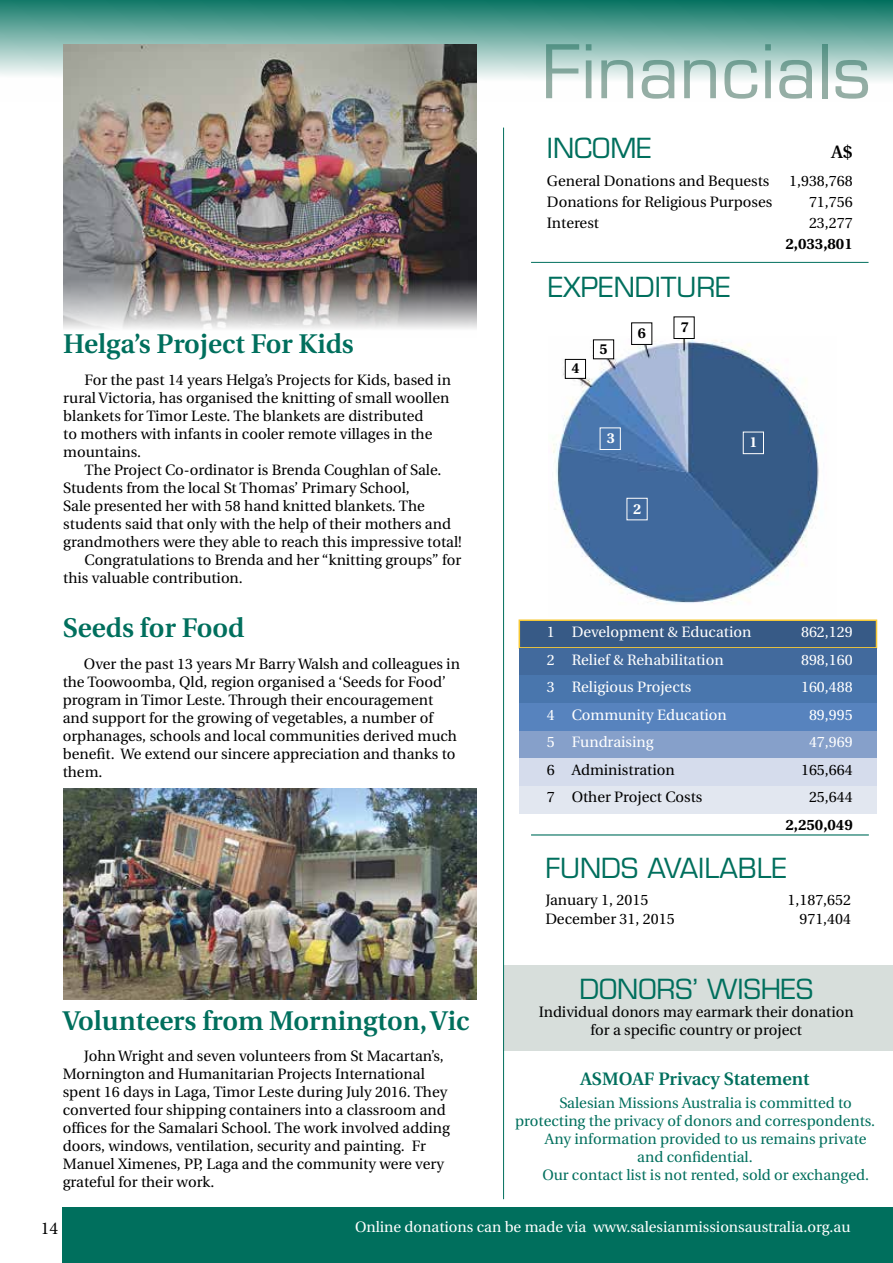
<style>
.page{position:relative;width:893px;height:1263px;background:#fff}
.page>*{position:absolute;margin:0;border:0;box-sizing:border-box;transform-origin:0 0}
.t1{font:72px "Eurostile";color:#96afa6}
.t2{font:600 27px "Utopia";color:#006f5d}
.t3{font:27px "Eurostile";color:#006f5d}
.t4{font:600 18px "Utopia";color:#006f5d}
.t5{font:18px "Minion Pro";color:#000}
.t6{font:600 18px "Utopia";color:#000}
.t7{font:15px/18px "Utopia";color:#000}
.t8{font:15px "Utopia";color:#fff}
.t9{font:15px "Utopia";color:#006f5d}
.t10{font:700 15px/27.5px "Utopia";color:#000;text-align:right}
.t11{font:700 14.4px "Utopia";color:#000}
.t12{font:700 14.4px "Utopia";color:#fff}
.s1{font-weight:400}
.s2{font-weight:400;color:#fff}
</style>
<div class="page">
<div style="left:504px;top:966px;width:389px;height:85px;background:#d7dedb"></div>
<div style="left:519px;top:619px;width:358px;height:30px;background:#375a86;border:2px solid #f7c935"></div>
<div style="left:519px;top:648px;width:357px;height:27px;background:#426a9d"></div>
<div style="left:519px;top:675px;width:357px;height:28px;background:#4976ad"></div>
<div style="left:519px;top:703px;width:357px;height:28px;background:#5783be"></div>
<div style="left:519px;top:731px;width:357px;height:27px;background:#86a0ca"></div>
<div style="left:519px;top:758px;width:357px;height:28px;background:#d5dcec"></div>
<div style="left:519px;top:786px;width:357px;height:28px;background:#e2e7f0"></div>
<div style="left:63px;top:1208px;width:830px;height:55px;background:#006f5d"></div>
<hr style="left:503px;top:128px;width:1px;height:1071px;background:#006f5d">
<img style="left:553px;top:336px;width:266px;height:268px">
<div style="left:743px;top:432px;width:21px;height:22px;border:1px solid #fff"></div>
<div style="left:600px;top:428px;width:21px;height:22px;border:1px solid #fff"></div>
<div style="left:593px;top:340px;width:21px;height:19px;background:#fff"></div>
<div style="left:593px;top:340px;width:21px;height:19px;border:1px solid #000"></div>
<div style="left:674px;top:317px;width:20px;height:21px;background:#fff"></div>
<div style="left:632px;top:323px;width:20px;height:21px;background:#fff"></div>
<div style="left:631px;top:323px;width:21px;height:22px;border:1px solid #000"></div>
<hr style="left:531px;top:834px;width:338px;height:1px;background:#006f5d">
<hr style="left:531px;top:262px;width:337px;height:1px;background:#006f5d">
<svg style="left:0;top:0;width:893px;height:102px"></svg>
<div style="left:565px;top:359px;width:20px;height:19px;background:#fff"></div>
<div style="left:565px;top:359px;width:21px;height:20px;border:1px solid #000"></div>
<img style="left:64px;top:45px;width:413px;height:284px">
<img style="left:63px;top:788px;width:413px;height:212px">
<h1 class="t1" style="left:541px;top:29px;width:331px">Financials</h1>
<h2 class="t3" style="left:547px;top:132px;width:106px">INCOME</h2>
<p class="t6" style="left:831px;top:141px;width:23px">A$</p>
<p class="t7" style="left:547px;top:172px;width:224px">General Donations and Bequests</p>
<p class="t7" style="left:789px;top:172px;width:65px">1,938,768</p>
<p class="t7" style="left:547px;top:193px;width:227px">Donations for Religious Purposes</p>
<p class="t7" style="left:809px;top:193px;width:45px">71,756</p>
<p class="t7" style="left:547px;top:214px;width:54px">Interest</p>
<p class="t7" style="left:809px;top:214px;width:45px">23,277</p>
<p class="t10" style="left:785px;top:231px;width:69px">2,033,801</p>
<h2 class="t2" style="left:63px;top:329px;width:292px">Helga’s Project For Kids</h2>
<p class="t7" style="left:63px;top:371px;width:389px;text-indent:21px">For the past 14 years Helga’s Projects for Kids, based in rural Victoria, has organised the knitting of small woollen blankets for Timor Leste. The blankets are distributed<br>to mothers with infants in cooler remote villages in the mountains.</p>
<p class="t7" style="left:85px;top:461px;width:358px">The Project Co-ordinator is Brenda Coughlan of Sale.</p>
<p class="t7" style="left:63px;top:479px;width:348px">Students from the local St Thomas’ Primary School,</p>
<p class="t7" style="left:63px;top:497px;width:363px">Sale presented her with 58 hand knitted blankets. The</p>
<p class="t7" style="left:63px;top:515px;width:389px">students said that only with the help of their mothers and</p>
<p class="t7" style="left:63px;top:533px;width:400px">grandmothers were they able to reach this impressive total!</p>
<p class="t7" style="left:85px;top:551px;width:378px">Congratulations to Brenda and her “knitting groups” for</p>
<p class="t7" style="left:63px;top:569px;width:181px">this valuable contribution.</p>
<h2 class="t2" style="left:63px;top:613px;width:183px">Seeds for Food</h2>
<p class="t7" style="left:63px;top:655px;width:399px;text-indent:21px">Over the past 13 years Mr Barry Walsh and colleagues in the Toowoomba, Qld, region organised a ‘Seeds for Food’ program in Timor Leste. Through their encouragement and support for the growing of vegetables, a number of orphanages, schools and local communities derived much benefit. We extend our sincere appreciation and thanks to them.</p>
<h2 class="t2" style="left:63px;top:1005px;width:408px">Volunteers from Mornington, Vic</h2>
<p class="t7" style="left:63px;top:1047px;width:389px;text-indent:21px">John Wright and seven volunteers from St Macartan’s, Mornington and Humanitarian Projects International spent 16 days in Laga, Timor Leste during July 2016. They converted four shipping containers into a classroom and offices for the Samalari School. The work involved adding doors, windows, ventilation, security and painting. Fr Manuel Ximenes, PP, Laga and the community were very grateful for their work.</p>
<h2 class="t3" style="left:548px;top:271px;width:184px">EXPENDITURE</h2>
<p class="t11" style="left:572px;top:360px;width:10px">4</p>
<p class="t11" style="left:599px;top:341px;width:10px">5</p>
<p class="t11" style="left:638px;top:325px;width:10px">6</p>
<p class="t12" style="left:607px;top:430px;width:10px">3</p>
<p class="t12" style="left:633px;top:501px;width:10px">2</p>
<p class="t11" style="left:681px;top:319px;width:10px">7</p>
<p class="t12" style="left:749px;top:434px;width:10px">1</p>
<p class="t8" style="left:547px;top:624px;width:206px">1 Development &amp; Education</p>
<p class="t8" style="left:801px;top:624px;width:53px">862,129</p>
<p class="t8" style="left:547px;top:651px;width:178px">2 Relief &amp; Rehabilitation</p>
<p class="t8" style="left:801px;top:651px;width:53px">898,160</p>
<p class="t8" style="left:547px;top:679px;width:146px">3 Religious Projects</p>
<p class="t8" style="left:801px;top:679px;width:53px">160,488</p>
<p class="t8" style="left:547px;top:706px;width:181px">4 Community Education</p>
<p class="t8" style="left:809px;top:706px;width:45px">89,995</p>
<p class="t8" style="left:547px;top:734px;width:108px">5 Fundraising</p>
<p class="t8" style="left:809px;top:734px;width:45px">47,969</p>
<p class="t7" style="left:547px;top:761px;width:129px">6 Administration</p>
<p class="t7" style="left:801px;top:761px;width:53px">165,664</p>
<p class="t7" style="left:547px;top:788px;width:157px">7 Other Project Costs</p>
<p class="t10" style="left:754px;top:783px;width:100px"><span class="s1">25,644<br></span><span class="s2">2,25</span> 2,250,049</p>
<h2 class="t3" style="left:545px;top:851px;width:243px">FUNDS AVAILABLE</h2>
<p class="t7" style="left:545px;top:891px;width:104px">January 1, 2015</p>
<p class="t7" style="left:787px;top:891px;width:65px">1,187,652</p>
<p class="t7" style="left:545px;top:910px;width:131px">December 31, 2015</p>
<p class="t7" style="left:799px;top:910px;width:53px">971,404</p>
<h2 class="t3" style="left:579px;top:973px;width:235px">DONORS’ WISHES</h2>
<p class="t7" style="left:539px;top:1003px;width:316px;text-align:center">Individual donors may earmark their donation for a specific country or project</p>
<p class="t4" style="left:580px;top:1069px;width:231px">ASMOAF Privacy Statement</p>
<p class="t9" style="left:559px;top:1094px;width:294px">Salesian Missions Australia is committed to</p>
<p class="t9" style="left:515px;top:1112px;width:362px">protecting the privacy of donors and correspondents.</p>
<p class="t9" style="left:545px;top:1130px;width:323px">Any information provided to us remains private</p>
<p class="t9" style="left:637px;top:1148px;width:117px">and confidential.</p>
<p class="t9" style="left:542px;top:1166px;width:328px">Our contact list is not rented, sold or exchanged.</p>
<p class="t5" style="left:41px;top:1216px;width:19px">14</p>
<p class="t8" style="left:355px;top:1218px;width:497px">Online donations can be made via www.salesianmissionsaustralia.org.au</p>
</div>
